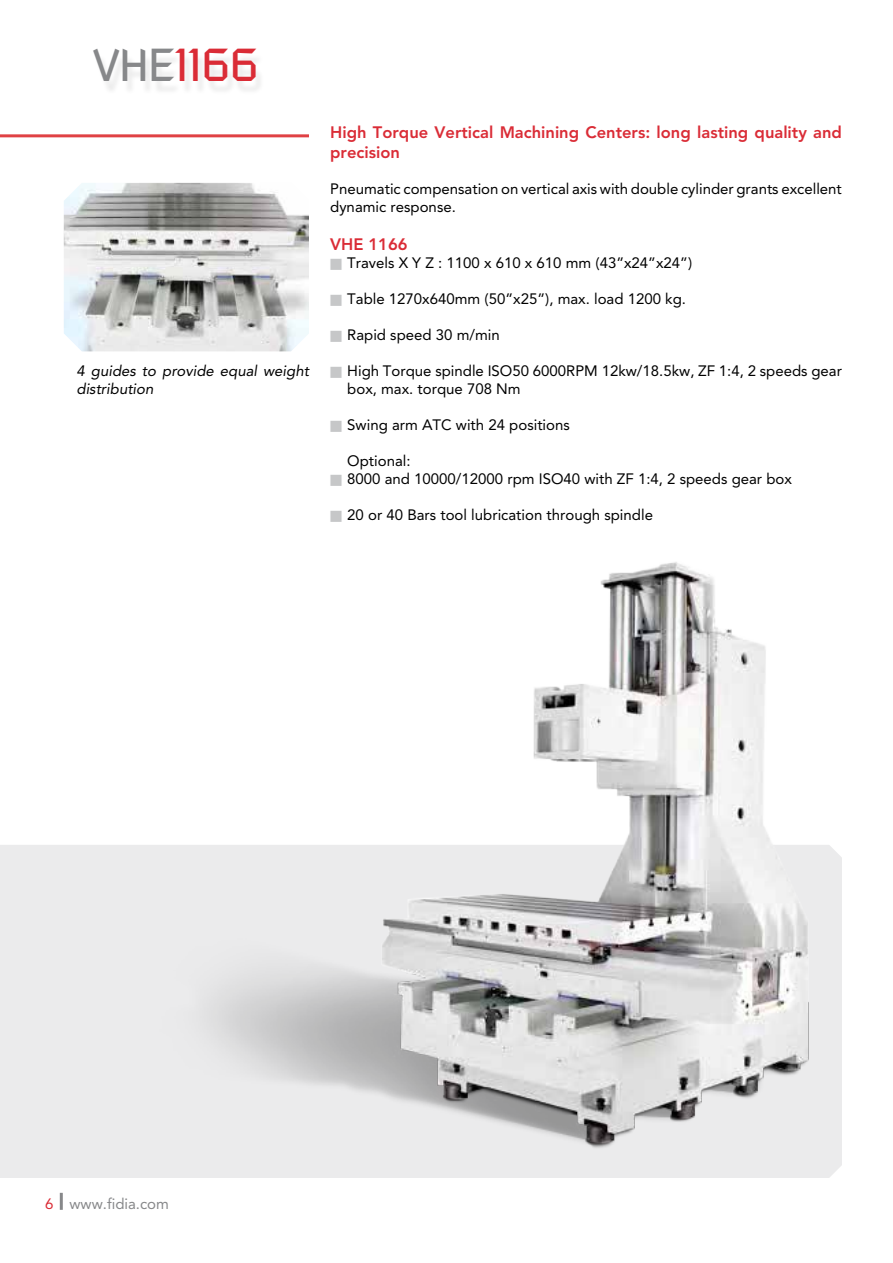
<style>
.page{position:relative;width:893px;height:1263px;background:#fff}
.page>*{position:absolute;margin:0;border:0;box-sizing:border-box;transform-origin:0 0}
.t1{font:45px "Russell Square";color:#da2c36}
.t2{font:800 16.5px/19.8px "Avenir";color:#da2c36}
.t3{font:15px/18px "Avenir";color:#000}
.t4{font:italic 15px/18px "Avenir";color:#000}
.t5{font:15px "Avenir";color:#87888a}
.s1{color:#87888a}
.s2{color:#da2c36}
</style>
<div class="page">
<hr style="left:60px;top:1193px;width:3px;height:17px;background:#87888a">
<div style="left:0;top:845px;width:842px;height:333px;background:#ebebec"></div>
<img style="left:111px;top:562px;width:731px;height:590px">
<hr style="left:0;top:134px;width:309px;height:3px;background:#e04144">
<img style="left:64px;top:183px;width:245px;height:168px">
<div style="left:94px;top:54px;width:172px;height:41px;background:#fafafa"></div>
<h1 class="t1" style="left:94px;top:38px;width:167px"><span class="s1">VHE</span>1166</h1>
<p class="t4" style="left:77px;top:362px;width:234px">4 guides to provide equal weight distribution</p>
<p class="t2" style="left:330px;top:123px;width:513px">High Torque Vertical Machining Centers: long lasting quality and precision</p>
<p class="t3" style="left:330px;top:180px;width:513px">Pneumatic compensation on vertical axis with double cylinder grants excellent dynamic response.</p>
<p class="t2" style="left:330px;top:234px;width:79px">VHE 1166</p>
<p class="t3" style="left:347px;top:254px;width:346px">Travels X Y Z : 1100 x 610 x 610 mm (43”x24”x24”)</p>
<p class="t3" style="left:347px;top:290px;width:340px">Table 1270x640mm (50”x25”), max. load 1200 kg.</p>
<p class="t3" style="left:347px;top:326px;width:154px">Rapid speed 30 m/min</p>
<p class="t3" style="left:347px;top:362px;width:496px">High Torque spindle ISO50 6000RPM 12kw/18.5kw, ZF 1:4, 2 speeds gear box, max. torque 708 Nm</p>
<p class="t3" style="left:347px;top:416px;width:224px">Swing arm ATC with 24 positions</p>
<p class="t3" style="left:347px;top:452px;width:446px">Optional:<br>8000 and 10000/12000 rpm ISO40 with ZF 1:4, 2 speeds gear box</p>
<p class="t3" style="left:347px;top:506px;width:307px">20 or 40 Bars tool lubrication through spindle</p>
<p class="t5" style="left:45px;top:1195px;width:125px"><span class="s2">6</span> www.fidia.com</p>
</div>
